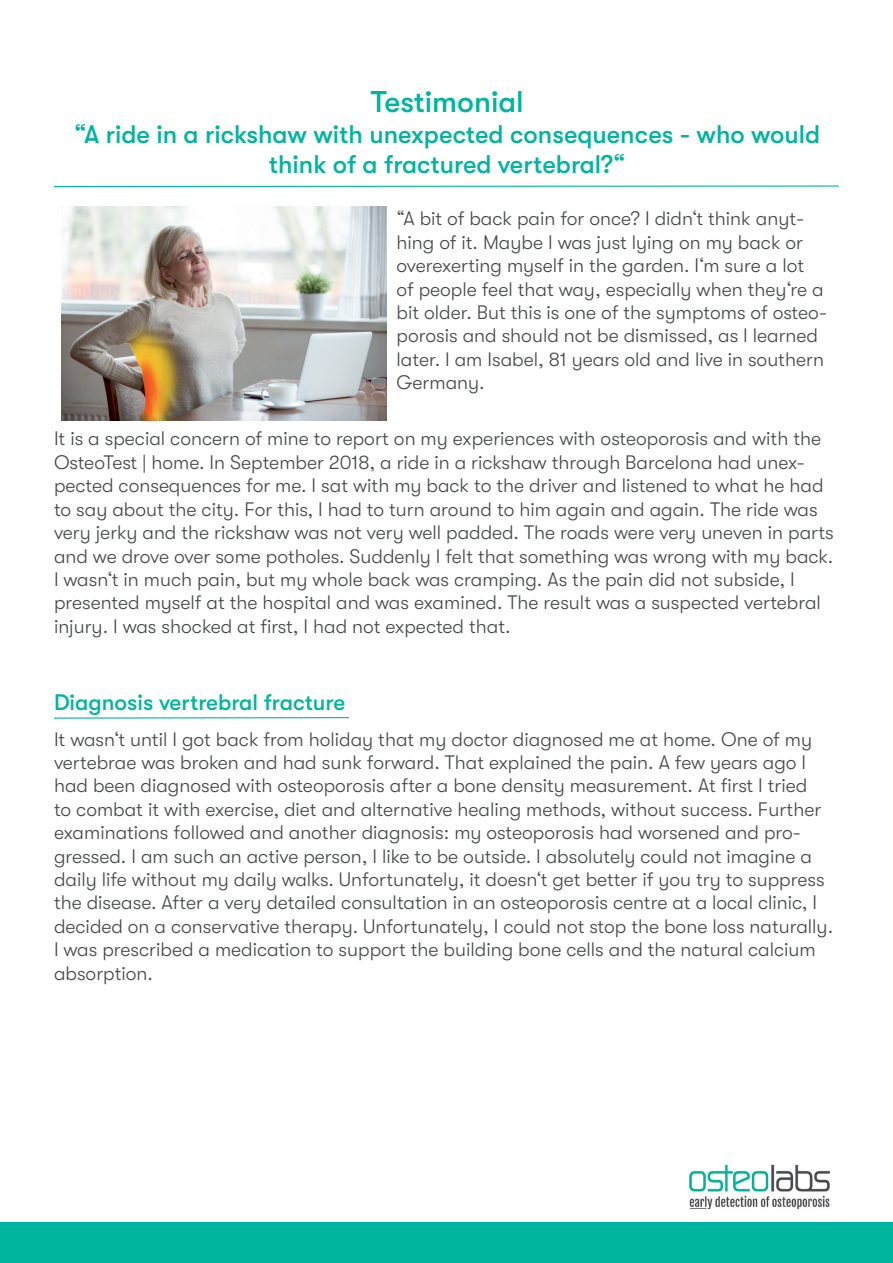
<style>
.page{position:relative;width:893px;height:1263px;background:#fff}
.page>*{position:absolute;margin:0;border:0;box-sizing:border-box;transform-origin:0 0}
.t1{font:500 30px "GT Walsheim Pro";color:#00b59d}
.t2{font:500 25.5px/30.6px "GT Walsheim Pro";color:#00b59d;text-align:center}
.t3{font:500 22.5px "GT Walsheim Pro";color:#00b59d}
.t4{font:300 19.5px/23.4px "GT Walsheim Pro";color:#444747}
</style>
<div class="page">
<img style="left:689px;top:1164px;width:141px;height:45px">
<div style="left:0;top:1222px;width:893px;height:41px;background:#00b59d"></div>
<svg style="left:54px;top:185px;width:785px;height:3px"></svg>
<img style="left:62px;top:207px;width:324px;height:214px">
<svg style="left:54px;top:717px;width:295px;height:2px"></svg>
<p class="t1" style="left:371px;top:85px;width:154px">Testimonial</p>
<p class="t2" style="left:74px;top:119px;width:748px">“A ride in a rickshaw with unexpected consequences - who would think of a fractured vertebral?“</p>
<p class="t4" style="left:396px;top:207px;width:432px">“A bit of back pain for once? I didn‘t think anyt&shy;hing of it. Maybe I was just lying on my back or overexerting myself in the garden. I‘m sure a lot<br>of people feel that way, especially when they‘re a bit older. But this is one of the symptoms of osteo&shy;porosis and should not be dismissed, as I learned later. I am Isabel, 81 years old and live in southern Germany.</p>
<p class="t4" style="left:54px;top:427px;width:781px">It is a special concern of mine to report on my experiences with osteoporosis and with the OsteoTest | home. In September 2018, a ride in a rickshaw through Barcelona had unex&shy;pected consequences for me. I sat with my back to the driver and listened to what he had to say about the city. For this, I had to turn around to him again and again. The ride was very jerky and the rickshaw was not very well padded. The roads were very uneven in parts and we drove over some potholes. Suddenly I felt that something was wrong with my back.<br>I wasn‘t in much pain, but my whole back was cramping. As the pain did not subside, I presented myself at the hospital and was examined. The result was a suspected vertebral injury. I was shocked at first, I had not expected that.</p>
<p class="t3" style="left:54px;top:690px;width:293px">Diagnosis vertrebral fracture</p>
<p class="t4" style="left:54px;top:727px;width:781px">It wasn‘t until I got back from holiday that my doctor diagnosed me at home. One of my vertebrae was broken and had sunk forward. That explained the pain. A few years ago I had been diagnosed with osteoporosis after a bone density measurement. At first I tried<br>to combat it with exercise, diet and alternative healing methods, without success. Further examinations followed and another diagnosis: my osteoporosis had worsened and pro&shy;gressed. I am such an active person, I like to be outside. I absolutely could not imagine a daily life without my daily walks. Unfortunately, it doesn‘t get better if you try to suppress the disease. After a very detailed consultation in an osteoporosis centre at a local clinic, I decided on a conservative therapy. Unfortunately, I could not stop the bone loss naturally.<br>I was prescribed a medication to support the building bone cells and the natural calcium absorption.</p>
</div>
